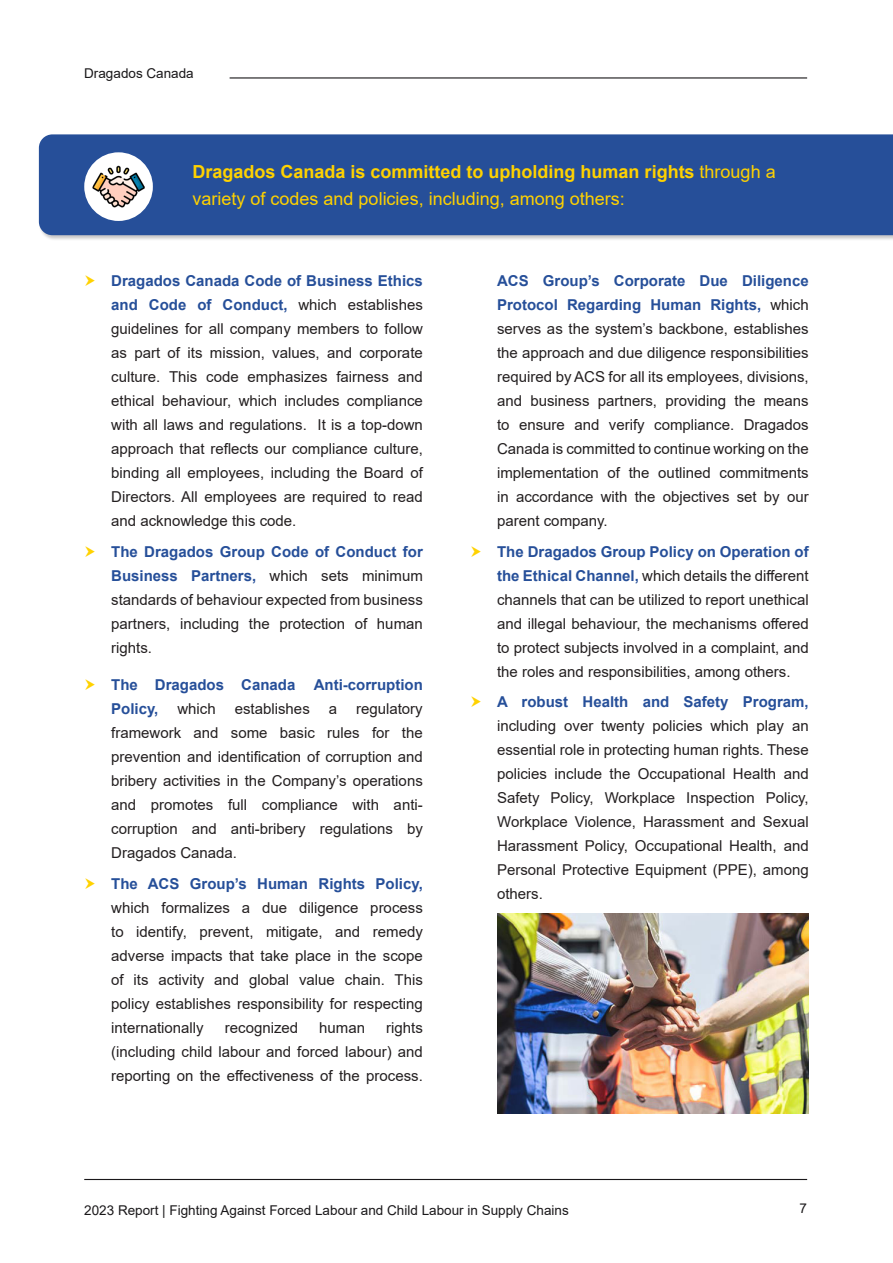
<style>
.page{position:relative;width:893px;height:1263px;background:#fff}
.page>*{position:absolute;margin:0;border:0;box-sizing:border-box;transform-origin:0 0}
.t1{font:18px/27px "Arial";color:#ffd200}
.t2{font:15px/24px "Arial";color:#231f20;text-align:justify}
.t3{font:700 15px/24px "Arial";color:#264f99}
.t4{font:13.5px "Arial";color:#1a181a}
.s1{font-weight:700}
.s2{font-weight:700;color:#264f99}
</style>
<div class="page">
<hr style="left:230px;top:77px;width:577px;height:2px;background:#1a181a">
<hr style="left:84px;top:1179px;width:723px;height:1px;background:#1a181a">
<div style="left:39px;top:134px;width:854px;height:107px;background:#231f20;opacity:.25"></div>
<div style="left:39px;top:134px;width:854px;height:101px;background:#264f99"></div>
<div style="left:84px;top:152px;width:69px;height:69px;background:#fff;border-radius:50%"></div>
<img style="left:92px;top:160px;width:53px;height:53px">
<img style="left:498px;top:913px;width:311px;height:201px">
<p class="t4" style="left:84px;top:64px;width:111px">Dragados Canada</p>
<p class="t1" style="left:193px;top:158px;width:585px"><span class="s1">Dragados Canada is committed to upholding human rights</span> through a variety of codes and policies, including, among others:</p>
<p class="t2" style="left:111px;top:268px;width:313px"><span class="s2">Dragados Canada Code of Business Ethics and Code of Conduct,</span> which establishes guidelines for all company members to follow as part of its mission, values, and corporate culture. This code emphasizes fairness and ethical behaviour, which includes compliance with all laws and regulations. It is a top-down approach that reflects our compliance culture, binding all employees, including the Board of Directors. All employees are required to read and acknowledge this code.</p>
<p class="t2" style="left:111px;top:539px;width:313px"><span class="s2">The Dragados Group Code of Conduct for Business Partners,</span> which sets minimum standards of behaviour expected from business partners, including the protection of human rights.</p>
<p class="t3" style="left:111px;top:673px;width:313px">The Dragados Canada Anti-corruption<br>Policy,</p>
<p class="t2" style="left:111px;top:697px;width:313px;text-indent:245px">regulatory framework and some basic rules for the prevention and identification of corruption and bribery activities in the Company’s operations and promotes full compliance with anti&shy;corruption and anti-bribery regulations by Dragados Canada.</p>
<p class="t3" style="left:111px;top:872px;width:313px">The ACS Group’s Human Rights Policy,</p>
<p class="t2" style="left:111px;top:895px;width:313px">which formalizes a due diligence process to identify, prevent, mitigate, and remedy adverse impacts that take place in the scope of its activity and global value chain. This policy establishes responsibility for respecting internationally</p>
<p class="t2" style="left:177px;top:697px;width:40px">which</p>
<p class="t2" style="left:235px;top:697px;width:77px">establishes</p>
<p class="t2" style="left:329px;top:697px;width:10px">a</p>
<p class="t2" style="left:111px;top:1015px;width:313px;text-indent:275px">rights (including child labour and forced labour) and reporting on the effectiveness of the process.</p>
<p class="t2" style="left:225px;top:1015px;width:75px">recognized</p>
<p class="t2" style="left:319px;top:1015px;width:47px">human</p>
<p class="t2" style="left:497px;top:268px;width:313px"><span class="s2">ACS Group’s Corporate Due Diligence Protocol Regarding Human Rights,</span> which serves as the system’s backbone, establishes the approach and due diligence responsibilities required by ACS for all its employees, divisions, and business partners, providing the means to ensure and verify compliance. Dragados Canada is committed to continue working on the implementation of the outlined commitments in accordance with the objectives set by our parent company.</p>
<p class="t2" style="left:497px;top:539px;width:313px"><span class="s2">The Dragados Group Policy on Operation of the Ethical Channel,</span> which details the different channels that can be utilized to report unethical and illegal behaviour, the mechanisms offered to protect subjects involved in a complaint, and the roles and responsibilities, among others.</p>
<p class="t3" style="left:497px;top:690px;width:313px">A robust Health and Safety Program,</p>
<p class="t2" style="left:497px;top:714px;width:313px">including over twenty policies which play an essential role in protecting human rights. These policies include the Occupational Health and Safety Policy, Workplace Inspection Policy, Workplace Violence, Harassment and Sexual Harassment Policy, Occupational Health, and Personal Protective Equipment (PPE), among others.</p>
<p class="t4" style="left:84px;top:1200px;width:486px">2023 Report | Fighting Against Forced Labour and Child Labour in Supply Chains</p>
<p class="t4" style="left:800px;top:1199px;width:9px">7</p>
</div>
